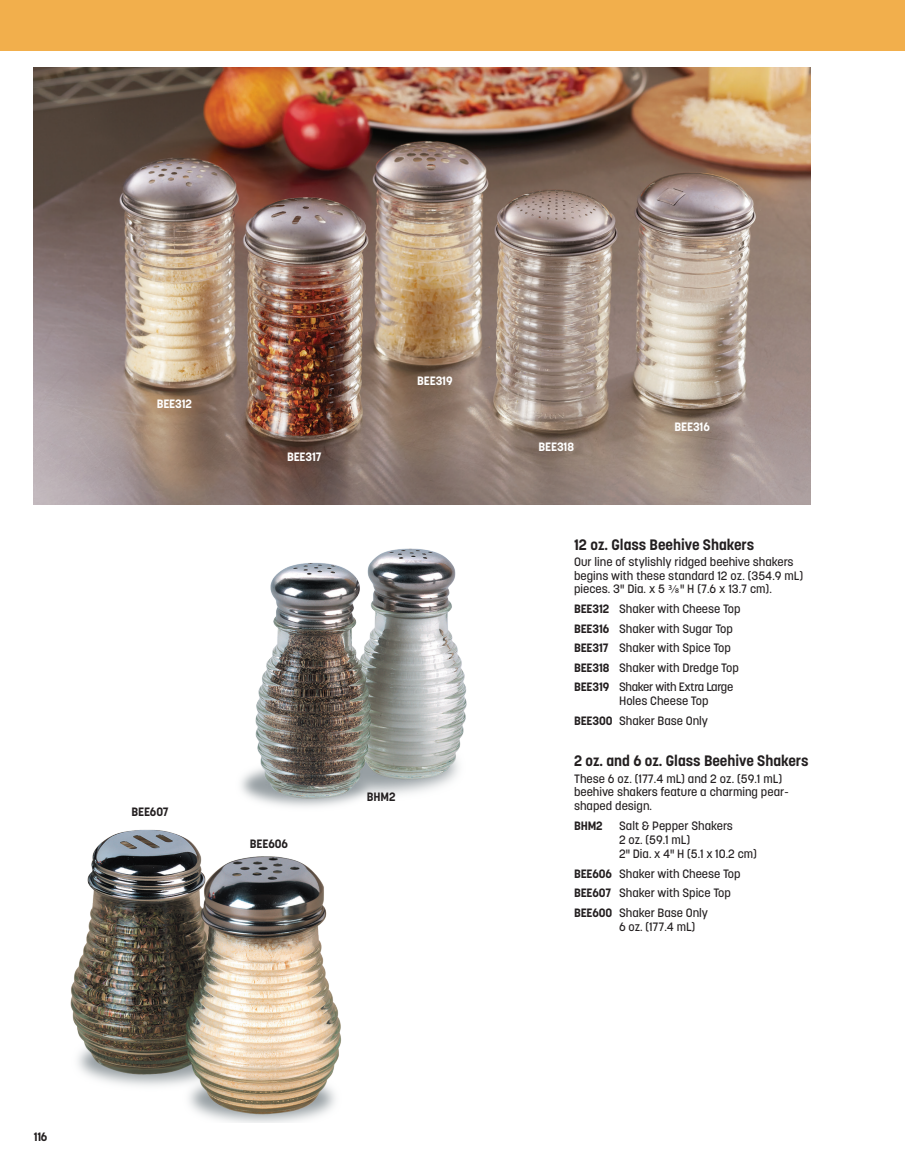
<style>
.page{position:relative;width:905px;height:1175px;background:#fff}
.page>*{position:absolute;margin:0;border:0;box-sizing:border-box;transform-origin:0 0}
.product-family{font:700 15px "Korolev";color:#231f20}
.line-1{font:500 12px "Korolev";color:#231f20}
.marketing-descriptio{font:500 12px/13.5px "Korolev";color:#231f20}
.line-2{font:500 12px "Korolev";color:#231f20}
.t1{font:700 12px "Korolev";letter-spacing:-.01em;color:#fff}
.line-1-25{font:500 12px "Korolev";letter-spacing:-.025em;color:#231f20}
.line-1-2{font:700 12px "Korolev";letter-spacing:-.01em;color:#231f20}
.line-3{font:500 12px "Korolev";color:#231f20}
.s1{font-family:"Myriad Pro";font-weight:400}
.s2{font-weight:700}
</style>
<div class="page">
<img style="left:34px;top:68px;width:776px;height:437px">
<img style="left:70px;top:829px;width:272px;height:293px">
<img style="left:187px;top:548px;width:280px;height:294px">
<div style="left:0;top:0;width:904px;height:51px;background:#f2af4c"></div>
<p class="t1" style="left:157px;top:396px;width:37px">BEE312</p>
<p class="t1" style="left:287px;top:449px;width:36px">BEE317</p>
<p class="t1" style="left:417px;top:373px;width:37px">BEE319</p>
<p class="line-1-2" style="left:131px;top:804px;width:39px">BEE607</p>
<p class="line-1-2" style="left:250px;top:836px;width:40px">BEE606</p>
<p class="line-1-2" style="left:367px;top:789px;width:30px">BHM2</p>
<p class="line-1-2" style="left:34px;top:1129px;width:15px">116</p>
<p class="t1" style="left:538px;top:439px;width:37px">BEE318</p>
<p class="t1" style="left:674px;top:419px;width:37px">BEE316</p>
<p class="product-family" style="left:574px;top:535px;width:181px">12 oz. Glass Beehive Shakers</p>
<p class="marketing-descriptio" style="left:574px;top:555px;width:231px">Our line of stylishly ridged beehive shakers begins with these standard 12 oz. (354.9 mL) pieces. 3" Dia. x 5 <span class="s1">3/8</span>" H (7.6 x 13.7 cm).</p>
<p class="line-1" style="left:574px;top:601px;width:168px"><span class="s2">BEE312</span> Shaker with Cheese Top</p>
<p class="line-1" style="left:574px;top:621px;width:160px"><span class="s2">BEE316</span> Shaker with Sugar Top</p>
<p class="line-1" style="left:574px;top:640px;width:158px"><span class="s2">BEE317</span> Shaker with Spice Top</p>
<p class="line-1" style="left:574px;top:660px;width:166px"><span class="s2">BEE318</span> Shaker with Dredge Top</p>
<p class="line-1-25" style="left:574px;top:679px;width:161px"><span class="s2">BEE319</span> Shaker with Extra Large</p>
<p class="line-2" style="left:619px;top:693px;width:91px">Holes Cheese Top</p>
<p class="line-1" style="left:574px;top:713px;width:136px"><span class="s2">BEE300</span> Shaker Base Only</p>
<p class="product-family" style="left:574px;top:751px;width:236px">2 oz. and 6 oz. Glass Beehive Shakers</p>
<p class="marketing-descriptio" style="left:574px;top:772px;width:216px">These 6 oz. (177.4 mL) and 2 oz. (59.1 mL) beehive shakers feature a charming pear&shy;shaped design.</p>
<p class="line-1-2" style="left:574px;top:817px;width:30px">BHM2</p>
<p class="line-1" style="left:619px;top:817px;width:115px">Salt &amp; Pepper Shakers</p>
<p class="line-2" style="left:619px;top:832px;width:72px">2 oz. (59.1 mL)</p>
<p class="line-3" style="left:619px;top:846px;width:139px">2" Dia. x 4" H (5.1 x 10.2 cm)</p>
<p class="line-1" style="left:574px;top:865px;width:168px"><span class="s2">BEE606</span> Shaker with Cheese Top</p>
<p class="line-1" style="left:574px;top:885px;width:158px"><span class="s2">BEE607</span> Shaker with Spice Top</p>
<p class="line-1" style="left:574px;top:904px;width:136px"><span class="s2">BEE600</span> Shaker Base Only</p>
<p class="line-2" style="left:619px;top:919px;width:78px">6 oz. (177.4 mL)</p>
</div>
